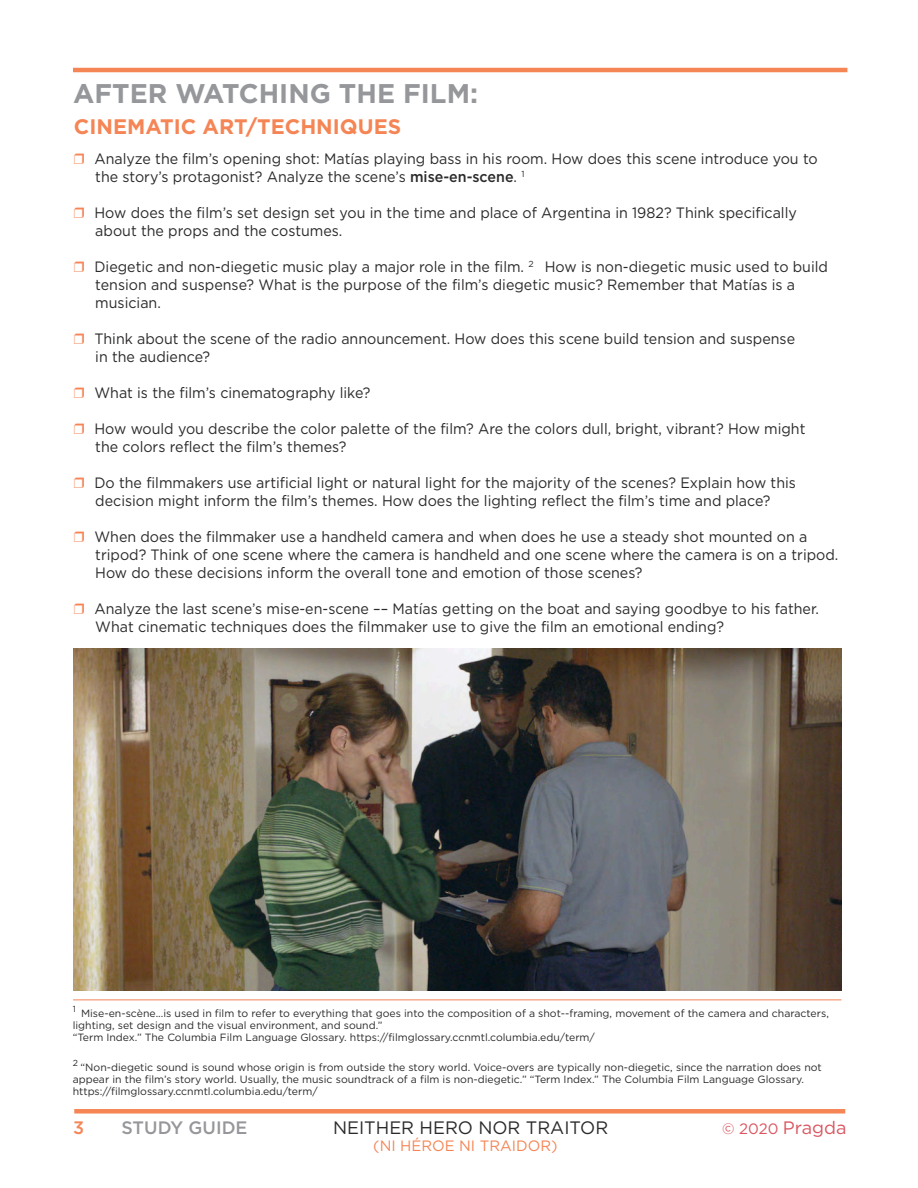
<style>
.page{position:relative;width:918px;height:1188px;background:#fff}
.page>*{position:absolute;margin:0;border:0;box-sizing:border-box;transform-origin:0 0}
.t1{font:700 27px "Gotham HTF";color:#95979a}
.t2{font:700 21px "Gotham HTF";color:#f58555}
.t3{font:18px "Gotham HTF";color:#2b292a}
.t4{font:18px "Gotham HTF";color:#da5560}
.t5{font:500 18px "Gotham HTF";color:#95979a}
.t6{font:500 18px "Gotham HTF";color:#f58555}
.t7{font:15px/18px "Gotham HTF";color:#2b292a;scale:.95 1}
.t8{font:15px "Gotham HTF";color:#f58555}
.t9{font:10.5px/12px "Gotham HTF";color:#2b292a}
.t10{font:8.7px "Gotham HTF";color:#2b292a}
.s1{color:#f58555}
.s2{font-weight:500}
.s3{font-size:15px}
</style>
<div class="page">
<div style="left:74px;top:1109px;width:771px;height:5px;background:#f58555"></div>
<hr style="left:73px;top:68px;width:774px;height:4px;background:#f58555">
<hr style="left:73px;top:1000px;width:768px;height:1px;background:#f58555">
<img style="left:74px;top:648px;width:768px;height:342px">
<h1 class="t1" style="left:73px;top:82px;width:406px">AFTER WATCHING THE FILM:</h1>
<h2 class="t2" style="left:74px;top:118px;width:329px">CINEMATIC ART/TECHNIQUES</h2>
<p class="t7" style="left:95px;top:150px;width:762px;text-indent:-21px"><span class="s1">❒</span> Analyze the film’s opening shot: Matías playing bass in his room. How does this scene introduce you to the story’s protagonist? Analyze the scene’s <span class="s2">mise-en-scene</span>. <sup>1</sup></p>
<p class="t7" style="left:95px;top:204px;width:740px;text-indent:-21px"><span class="s1">❒</span> How does the film’s set design set you in the time and place of Argentina in 1982? Think specifically about the props and the costumes.</p>
<p class="t7" style="left:95px;top:258px;width:773px;text-indent:-21px"><span class="s1">❒</span> Diegetic and non-diegetic music play a major role in the film. <sup>2</sup> How is non-diegetic music used to build tension and suspense? What is the purpose of the film’s diegetic music? Remember that Matías is a musician.</p>
<p class="t7" style="left:95px;top:330px;width:738px;text-indent:-21px"><span class="s1">❒</span> Think about the scene of the radio announcement. How does this scene build tension and suspense in the audience?</p>
<p class="t7" style="left:74px;top:384px;width:314px"><span class="s1">❒</span> What is the film’s cinematography like?</p>
<p class="t7" style="left:95px;top:420px;width:749px;text-indent:-21px"><span class="s1">❒</span> How would you describe the color palette of the film? Are the colors dull, bright, vibrant? How might the colors reflect the film’s themes?</p>
<p class="t7" style="left:74px;top:474px;width:762px;text-align:center"><span class="s1">❒</span> Do the filmmakers use artificial light or natural light for the majority of the scenes? Explain how this decision might inform the film’s themes. How does the lighting reflect the film’s time and place?</p>
<p class="t7" style="left:95px;top:528px;width:784px;text-indent:-21px"><span class="s1">❒</span> When does the filmmaker use a handheld camera and when does he use a steady shot mounted on a tripod? Think of one scene where the camera is handheld and one scene where the camera is on a tripod.<br>How do these decisions inform the overall tone and emotion of those scenes?</p>
<p class="t7" style="left:95px;top:600px;width:763px;text-indent:-21px"><span class="s1">❒</span> Analyze the last scene’s mise-en-scene –– Matías getting on the boat and saying goodbye to his father.<br>What cinematic techniques does the filmmaker use to give the film an emotional ending?</p>
<p class="t10" style="left:73px;top:1005px;width:5px">1</p>
<p class="t9" style="left:73px;top:1008px;width:758px;text-indent:8px">Mise-en-scène...is used in film to refer to everything that goes into the composition of a shot--framing, movement of the camera and characters, lighting, set design and the visual environment, and sound.”<br>“Term Index.” The Columbia Film Language Glossary. https://filmglossary.ccnmtl.columbia.edu/term/</p>
<p class="t10" style="left:73px;top:1059px;width:7px">2</p>
<p class="t9" style="left:73px;top:1062px;width:751px;text-indent:8px">“Non-diegetic sound is sound whose origin is from outside the story world. Voice-overs are typically non-diegetic, since the narration does not appear in the film’s story world. Usually, the music soundtrack of a film is non-diegetic.” “Term Index.” The Columbia Film Language Glossary. https://filmglossary.ccnmtl.columbia.edu/term/</p>
<p class="t6" style="left:73px;top:1117px;width:13px">3</p>
<p class="t5" style="left:122px;top:1117px;width:128px">STUDY GUIDE</p>
<p class="t3" style="left:333px;top:1118px;width:277px">NEITHER HERO NOR TRAITOR</p>
<p class="t4" style="left:722px;top:1118px;width:126px"><span class="s3">© 2020</span> Pragda</p>
<p class="t8" style="left:373px;top:1137px;width:186px">(NI HÉROE NI TRAIDOR)</p>
</div>
